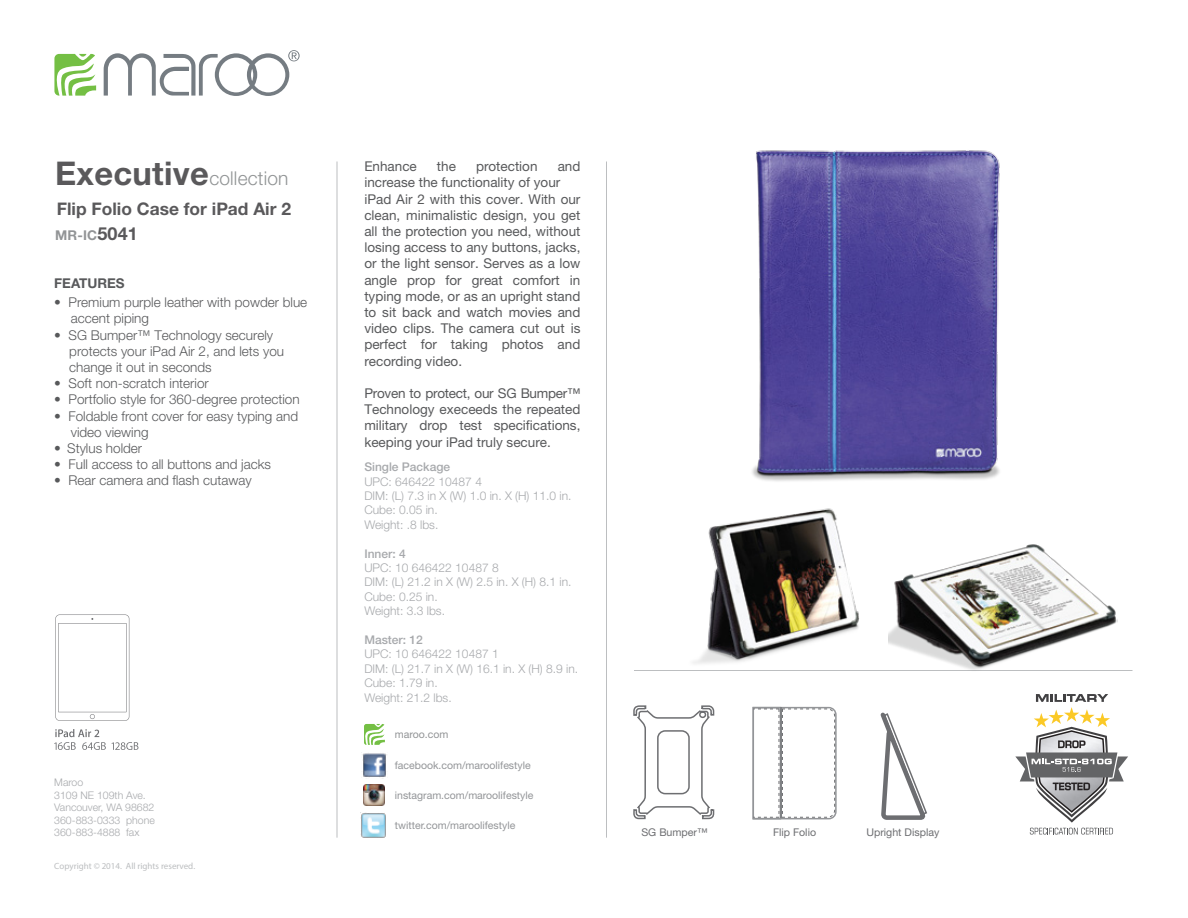
<style>
.page{position:relative;width:1188px;height:918px;background:#fff}
.page>*{position:absolute;margin:0;border:0;box-sizing:border-box;transform-origin:0 0}
.t1{font:300 19.05px "Helvetica Neue LT Pro";letter-spacing:.01em;color:#919495}
.t2{font:700 17.4px "Helvetica Neue LT Pro";color:#5a595b}
.t3{font:13.5px/16.2px "Helvetica Neue LT Pro";color:#58595b}
.t4{font:300 13.5px/16.2px "Helvetica Neue LT Pro";color:#58595b}
.t5{font:700 13.5px "Helvetica Neue LT Pro";color:#929496}
.t6{font:700 13.5px "Helvetica Neue LT Pro";color:#58595b}
.t7{font:300 12px/14.4px "Helvetica Neue LT Pro";color:#a7a9ac}
.t8{font:500 12px "Helvetica Neue LT Pro";color:#a7a9ac}
.t9{font:10.65px "Helvetica Neue LT Std";color:#6d6e71}
.t10{font:10.5px "Helvetica Neue LT Pro";color:#939598}
.t11{font:300 10.5px/12.6px "Helvetica Neue LT Pro";color:#a7a9ac}
.t12{font:10.5px "Helvetica Neue LT Pro";color:#929496}
.t13{font:9px "Myriad Pro";color:#bcbec0}
.s1{font-weight:700;font-size:32.7px;color:#5a595b}
.s2{font-size:18px;color:#5a595b}
</style>
<div class="page">
<hr style="left:337px;top:162px;width:1px;height:676px;background:#bcbec0">
<hr style="left:606px;top:162px;width:1px;height:676px;background:#bcbec0">
<hr style="left:634px;top:670px;width:499px;height:1px;background:#bcbec0">
<img style="left:693px;top:509px;width:166px;height:155px">
<img style="left:889px;top:544px;width:229px;height:126px">
<svg style="left:633px;top:705px;width:82px;height:115px"></svg>
<svg style="left:752px;top:706px;width:85px;height:114px"></svg>
<hr style="left:780px;top:708px;width:1px;height:110px;background:#808285">
<svg style="left:54px;top:54px;width:42px;height:42px"></svg>
<svg style="left:104px;top:50px;width:196px;height:46px"></svg>
<img style="left:752px;top:150px;width:248px;height:359px">
<img style="left:362px;top:753px;width:25px;height:24px">
<img style="left:361px;top:812px;width:25px;height:26px">
<img style="left:363px;top:785px;width:22px;height:21px">
<svg style="left:364px;top:724px;width:21px;height:21px"></svg>
<svg style="left:880px;top:712px;width:47px;height:108px"></svg>
<svg style="left:55px;top:615px;width:74px;height:106px"></svg>
<svg style="left:54px;top:729px;width:52px;height:21px"></svg>
<svg style="left:112px;top:742px;width:26px;height:8px"></svg>
<svg style="left:1015px;top:694px;width:113px;height:141px"></svg>
<h1 class="t1" style="left:55px;top:167px;width:235px"><span class="s1">Executive</span>collection</h1>
<p class="t2" style="left:57px;top:198px;width:236px">Flip Folio Case for iPad Air 2</p>
<p class="t5" style="left:55px;top:227px;width:84px">MR-IC<span class="s2">5041</span></p>
<p class="t6" style="left:54px;top:275px;width:72px">FEATURES</p>
<p class="t4" style="left:71px;top:294px;width:238px;text-indent:-16px">• Premium purple leather with powder blue accent piping</p>
<p class="t4" style="left:69px;top:326px;width:216px;text-indent:-15px">• SG Bumper™ Technology securely protects your iPad Air 2, and lets you change it out in seconds</p>
<p class="t4" style="left:54px;top:375px;width:156px">• Soft non-scratch interior</p>
<p class="t4" style="left:54px;top:391px;width:247px">• Portfolio style for 360-degree protection</p>
<p class="t4" style="left:71px;top:407px;width:229px;text-indent:-16px">• Foldable front cover for easy typing and video viewing</p>
<p class="t4" style="left:54px;top:440px;width:89px">• Stylus holder</p>
<p class="t4" style="left:54px;top:456px;width:218px">• Full access to all buttons and jacks</p>
<p class="t4" style="left:54px;top:472px;width:199px">• Rear camera and flash cutaway</p>
<p class="t11" style="left:54px;top:776px;width:102px">Maroo<br>3109 NE 109th Ave.<br>Vancouver, WA 98682<br>360-883-0333 phone<br>360-883-4888 fax</p>
<p class="t13" style="left:54px;top:861px;width:142px">Copyright © 2014. All rights reserved.</p>
<p class="t3" style="left:364px;top:158px;width:218px;text-indent:193px">and increase the functionality of your iPad Air 2 with this cover. With our clean, minimalistic design, you get all the protection you need, without losing access to any buttons, jacks, or the light sensor. Serves as a low angle prop for great comfort in typing mode, or as an upright stand to sit back and watch movies and video clips. The camera cut out is perfect for taking photos and recording video.</p>
<p class="t3" style="left:364px;top:385px;width:218px;text-align:justify">Proven to protect, our SG Bumper™ Technology execeeds the repeated military drop test specifications, keeping your iPad truly secure.</p>
<p class="t8" style="left:364px;top:460px;width:87px">Single Package</p>
<p class="t7" style="left:364px;top:474px;width:209px">UPC: 646422 10487 4<br>DIM: (L) 7.3 in X (W) 1.0 in. X (H) 11.0 in.<br>Cube: 0.05 in.<br>Weight: .8 lbs.</p>
<p class="t8" style="left:364px;top:546px;width:43px">Inner: 4</p>
<p class="t7" style="left:364px;top:560px;width:209px">UPC: 10 646422 10487 8<br>DIM: (L) 21.2 in X (W) 2.5 in. X (H) 8.1 in.<br>Cube: 0.25 in.<br>Weight: 3.3 lbs.</p>
<p class="t8" style="left:364px;top:633px;width:60px">Master: 12</p>
<p class="t7" style="left:364px;top:647px;width:215px">UPC: 10 646422 10487 1<br>DIM: (L) 21.7 in X (W) 16.1 in. X (H) 8.9 in.<br>Cube: 1.79 in.<br>Weight: 21.2 lbs.</p>
<p class="t3" style="left:364px;top:158px;width:54px">Enhance</p>
<p class="t3" style="left:437px;top:158px;width:21px">the</p>
<p class="t3" style="left:476px;top:158px;width:63px">protection</p>
<p class="t12" style="left:395px;top:728px;width:55px">maroo.com</p>
<p class="t10" style="left:395px;top:759px;width:137px">facebook.com/maroolifestyle</p>
<p class="t10" style="left:395px;top:789px;width:140px">instagram.com/maroolifestyle</p>
<p class="t10" style="left:395px;top:819px;width:122px">twitter.com/maroolifestyle</p>
<p class="t9" style="left:641px;top:826px;width:68px">SG Bumper™</p>
<p class="t9" style="left:773px;top:826px;width:45px">Flip Folio</p>
<p class="t9" style="left:866px;top:826px;width:75px">Upright Display</p>
</div>
